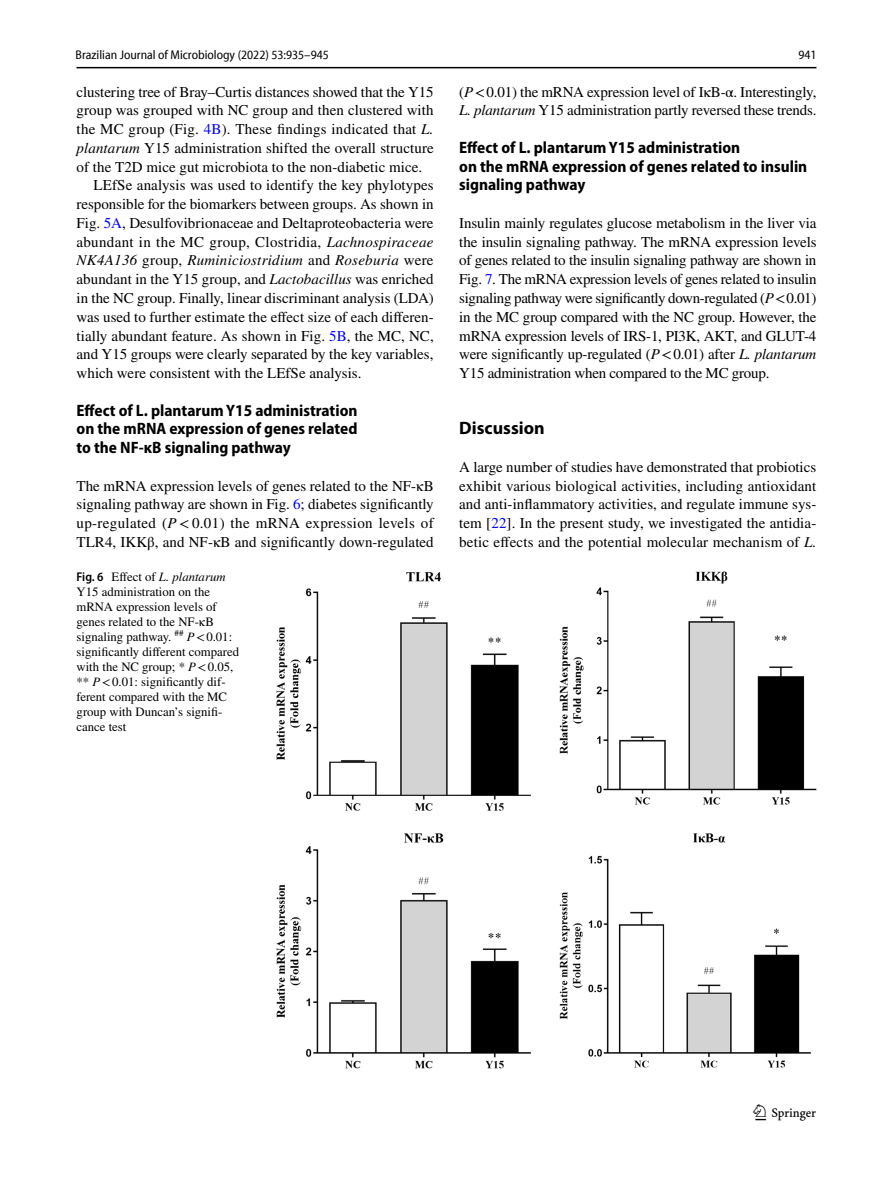
<style>
.page{position:relative;width:893px;height:1187px;background:#fff}
.page>*{position:absolute;margin:0;border:0;box-sizing:border-box;transform-origin:0 0}
.t1{font:22.5px "Springnew Regular 3";color:#000}
.t2{font:700 18px "Myriad Pro";color:#000}
.t3{font:700 semi-condensed 16.5px/18.8px "Myriad Pro";color:#000;text-align:justify}
.t4{font:15px/18.8px "STIX";letter-spacing:.005em;color:#000;text-align:justify}
.t5{font:italic 15px "STIX";letter-spacing:.015em;color:#000}
.t6{font:12.75px/15px "STIX";color:#000}
.t7{font:semi-condensed 12.75px "Myriad Pro Unic";color:#000}
.s1{color:#00f}
.s2{font-style:italic}
.s3{font-style:normal}
.s4{font-family:"Myriad Pro";font-weight:600;font-stretch:semi-condensed}
</style>
<div class="page">
<hr style="left:77px;top:67px;width:739px;height:1px;background:#000">
<img style="left:277px;top:571px;width:539px;height:497px">
<p class="t7" style="left:76px;top:50px;width:255px">Brazilian Journal of Microbiology (2022) 53:935–945</p>
<p class="t7" style="left:798px;top:50px;width:20px">941</p>
<p class="t4" style="left:77px;top:83px;width:359px">clustering tree of Bray–Curtis distances showed that the Y15</p>
<p class="t4" style="left:77px;top:102px;width:359px">group was grouped with NC group and then clustered with</p>
<p class="t4" style="left:77px;top:121px;width:359px">the MC group (Fig. <span class="s1">4B</span>). These findings indicated that <span class="s2">L.</span></p>
<p class="t4" style="left:77px;top:139px;width:359px"><span class="s2">plantarum</span> Y15 administration shifted the overall structure</p>
<p class="t4" style="left:77px;top:158px;width:347px">of the T2D mice gut microbiota to the non-diabetic mice.</p>
<p class="t4" style="left:94px;top:177px;width:342px">LEfSe analysis was used to identify the key phylotypes</p>
<p class="t4" style="left:77px;top:196px;width:359px">responsible for the biomarkers between groups. As shown in</p>
<p class="t4" style="left:77px;top:214px;width:358px">Fig. <span class="s1">5A</span>, Desulfovibrionaceae and Deltaproteobacteria were</p>
<p class="t4" style="left:77px;top:233px;width:358px">abundant in the MC group, Clostridia, <span class="s2">Lachnospiraceae</span></p>
<p class="t5" style="left:77px;top:250px;width:358px">NK4A136 <span class="s3">group,</span> Ruminiciostridium <span class="s3">and</span> Roseburia <span class="s3">were</span></p>
<p class="t4" style="left:77px;top:271px;width:359px">abundant in the Y15 group, and <span class="s2">Lactobacillus</span> was enriched</p>
<p class="t4" style="left:77px;top:289px;width:359px">in the NC group. Finally, linear discriminant analysis (LDA)</p>
<p class="t4" style="left:77px;top:308px;width:359px">was used to further estimate the effect size of each differen-</p>
<p class="t4" style="left:77px;top:327px;width:359px">tially abundant feature. As shown in Fig. <span class="s1">5B</span>, the MC, NC,</p>
<p class="t4" style="left:77px;top:346px;width:358px">and Y15 groups were clearly separated by the key variables,</p>
<p class="t4" style="left:77px;top:364px;width:287px">which were consistent with the LEfSe analysis.</p>
<p class="t3" style="left:77px;top:401px;width:282px">Effect of L. plantarum Y15 administration on the mRNA expression of genes related to the NF‑κB signaling pathway</p>
<p class="t4" style="left:77px;top:477px;width:359px">The mRNA expression levels of genes related to the NF-κB signaling pathway are shown in Fig. <span class="s1">6</span>; diabetes significantly up-regulated (<span class="s2">P</span> &lt;0.01) the mRNA expression levels of TLR4, IKKβ, and NF-κB and significantly down-regulated</p>
<p class="t6" style="left:77px;top:570px;width:164px"><span class="s4">Fig. 6</span> Effect of <span class="s2">L. plantarum<br></span>Y15 administration on the mRNA expression levels of genes related to the NF-κB signaling pathway. <sup>##</sup> <span class="s2">P</span>&lt;0.01: significantly different compared with the NC group; * <span class="s2">P</span>&lt;0.05, ** <span class="s2">P</span>&lt;0.01: significantly dif&shy;ferent compared with the MC group with Duncan’s signifi&shy;cance test</p>
<p class="t4" style="left:459px;top:83px;width:359px">(<span class="s2">P</span>&lt;0.01) the mRNA expression level of IκB-α. Interestingly,<br><span class="s2">L. plantarum</span> Y15 administration partly reversed these trends.</p>
<p class="t3" style="left:459px;top:138px;width:350px;text-align:left">Effect of L. plantarum Y15 administration<br>on the mRNA expression of genes related to insulin signaling pathway</p>
<p class="t4" style="left:459px;top:214px;width:359px">Insulin mainly regulates glucose metabolism in the liver via the insulin signaling pathway. The mRNA expression levels of genes related to the insulin signaling pathway are shown in Fig. <span class="s1">7</span>. The mRNA expression levels of genes related to insulin signaling pathway were significantly down-regulated (<span class="s2">P</span>&lt;0.01) in the MC group compared with the NC group. However, the mRNA expression levels of IRS-1, PI3K, AKT, and GLUT-4 were significantly up-regulated (<span class="s2">P</span>&lt;0.01) after <span class="s2">L. plantarum </span>Y15 administration when compared to the MC group.</p>
<p class="t2" style="left:459px;top:416px;width:87px">Discussion</p>
<p class="t4" style="left:459px;top:458px;width:359px">A large number of studies have demonstrated that probiotics exhibit various biological activities, including antioxidant and anti-inflammatory activities, and regulate immune sys&shy;tem [<span class="s1">22</span>]. In the present study, we investigated the antidia&shy;betic effects and the potential molecular mechanism of <span class="s2">L.</span></p>
<h1 class="t1" style="left:755px;top:1104px;width:62px">1 3</h1>
</div>
